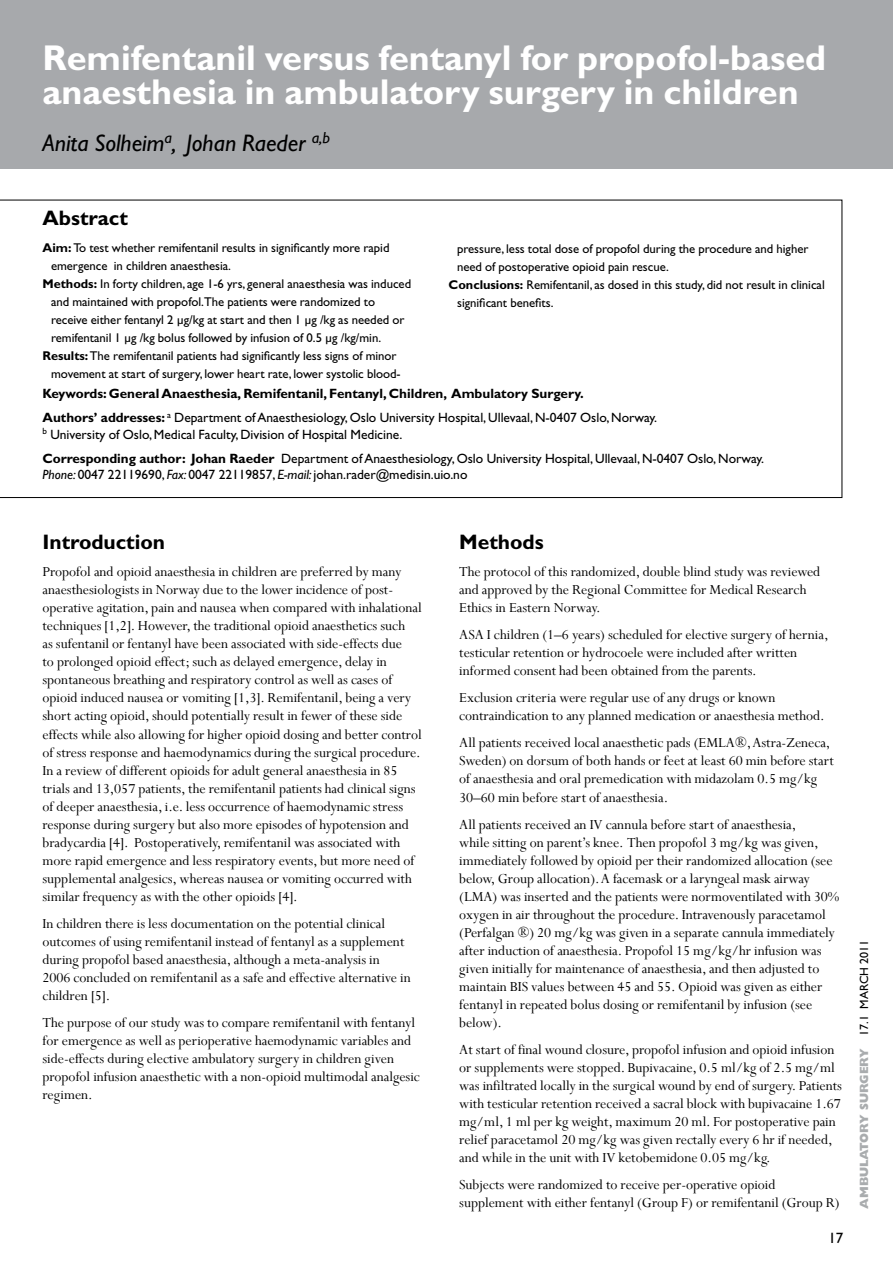
<style>
.page{position:relative;width:893px;height:1263px;background:#fff}
.page>*{position:absolute;margin:0;border:0;box-sizing:border-box;transform-origin:0 0}
.t1{font:700 36px/34.5px "Gill Sans";color:#fff}
.t2{font:italic 24px "Gill Sans";color:#000}
.t3{font:700 21px "Gill Sans";color:#000}
.t4{font:15.3px/18px "Perpetua";color:#000}
.t5{font:15px "Gill Sans";color:#000}
.t6{font:13.5px/24px "Gill Sans";color:#000}
.t7{font:700 13.5px/24px "Gill Sans";color:#000}
.t8{font:12.75px "Gill Sans";color:#000}
.t9{font:800 12px "Gill Sans";color:#a9acae}
.s1{font-weight:700}
.s2{font-weight:400}
.s3{font-style:italic}
.s4{font-weight:400;color:#000}
</style>
<div class="page">
<div style="left:0;top:0;width:893px;height:169px;background:#a7a9ac"></div>
<h1 class="t1" style="left:43px;top:40px;width:785px">Remifentanil versus fentanyl for propofol-based anaesthesia in ambulatory surgery in children</h1>
<h2 class="t2" style="left:43px;top:129px;width:289px">Anita Solheim<sup>a</sup>, Johan Raeder <sup>a,b</sup></h2>
<h3 class="t3" style="left:43px;top:206px;width:87px">Abstract</h3>
<p class="t8" style="left:43px;top:241px;width:348px"><span class="s1">Aim:</span> To test whether remifentanil results in significantly more rapid</p>
<p class="t8" style="left:51px;top:259px;width:182px">emergence in children anaesthesia.</p>
<p class="t8" style="left:43px;top:277px;width:370px"><span class="s1">Methods:</span> In forty children, age 1-6 yrs, general anaesthesia was induced</p>
<p class="t8" style="left:51px;top:295px;width:325px">and maintained with propofol.The patients were randomized to</p>
<p class="t8" style="left:51px;top:313px;width:355px">receive either fentanyl 2 µg/kg at start and then 1 µg /kg as needed or</p>
<p class="t8" style="left:51px;top:331px;width:332px">remifentanil 1 µg /kg bolus followed by infusion of 0.5 µg /kg/min.</p>
<p class="t8" style="left:43px;top:349px;width:356px"><span class="s1">Results:</span> The remifentanil patients had significantly less signs of minor</p>
<p class="t8" style="left:51px;top:367px;width:351px">movement at start of surgery, lower heart rate, lower systolic blood-</p>
<p class="t8" style="left:457px;top:241px;width:353px">pressure, less total dose of propofol during the procedure and higher</p>
<p class="t8" style="left:457px;top:259px;width:213px">need of postoperative opioid pain rescue.</p>
<p class="t8" style="left:449px;top:277px;width:378px"><span class="s1">Conclusions:</span> Remifentanil, as dosed in this study, did not result in clinical</p>
<p class="t8" style="left:457px;top:295px;width:98px">significant benefits.</p>
<p class="t7" style="left:43px;top:382px;width:616px">Keywords: General Anaesthesia, Remifentanil, Fentanyl, Children, Ambulatory Surgery.<br>Authors’ addresses: <sup>a</sup> <span class="s2">Department of Anaesthesiology, Oslo University Hospital, Ullevaal, N-0407 Oslo, Norway.</span></p>
<p class="t6" style="left:43px;top:422px;width:723px"><sup>b</sup> University of Oslo, Medical Faculty, Division of Hospital Medicine.<br><span class="s1">Corresponding author: Johan Raeder</span> Department of Anaesthesiology, Oslo University Hospital, Ullevaal, N-0407 Oslo, Norway.</p>
<p class="t6" style="left:43px;top:463px;width:426px"><span class="s3">Phone:</span> 0047 22119690, <span class="s3">Fax:</span> 0047 22119857, <span class="s3">E-mail:</span> johan.rader@medisin.uio.no</p>
<h3 class="t3" style="left:43px;top:530px;width:124px">Introduction</h3>
<p class="t4" style="left:43px;top:563px;width:381px">Propofol and opioid anaesthesia in children are preferred by many anaesthesiologists in Norway due to the lower incidence of post&shy;operative agitation, pain and nausea when compared with inhalational techniques [1,2]. However, the traditional opioid anaesthetics such<br>as sufentanil or fentanyl have been associated with side-effects due<br>to prolonged opioid effect; such as delayed emergence, delay in spontaneous breathing and respiratory control as well as cases of opioid induced nausea or vomiting [1,3]. Remifentanil, being a very short acting opioid, should potentially result in fewer of these side effects while also allowing for higher opioid dosing and better control of stress response and haemodynamics during the surgical procedure.<br>In a review of different opioids for adult general anaesthesia in 85 trials and 13,057 patients, the remifentanil patients had clinical signs of deeper anaesthesia, i.e. less occurrence of haemodynamic stress response during surgery but also more episodes of hypotension and bradycardia [4]. Postoperatively, remifentanil was associated with more rapid emergence and less respiratory events, but more need of supplemental analgesics, whereas nausea or vomiting occurred with similar frequency as with the other opioids [4].</p>
<p class="t4" style="left:43px;top:914px;width:370px">In children there is less documentation on the potential clinical outcomes of using remifentanil instead of fentanyl as a supplement during propofol based anaesthesia, although a meta-analysis in 2006 concluded on remifentanil as a safe and effective alternative in children [5].</p>
<p class="t4" style="left:43px;top:1013px;width:379px">The purpose of our study was to compare remifentanil with fentanyl for emergence as well as perioperative haemodynamic variables and side-effects during elective ambulatory surgery in children given propofol infusion anaesthetic with a non-opioid multimodal analgesic regimen.</p>
<h3 class="t3" style="left:459px;top:530px;width:86px">Methods</h3>
<p class="t4" style="left:459px;top:563px;width:363px">The protocol of this randomized, double blind study was reviewed and approved by the Regional Committee for Medical Research<br>Ethics in Eastern Norway.</p>
<p class="t4" style="left:459px;top:626px;width:371px">ASA I children (1–6 years) scheduled for elective surgery of hernia, testicular retention or hydrocoele were included after written informed consent had been obtained from the parents.</p>
<p class="t4" style="left:459px;top:689px;width:367px">Exclusion criteria were regular use of any drugs or known contraindication to any planned medication or anaesthesia method.</p>
<p class="t4" style="left:459px;top:734px;width:376px">All patients received local anaesthetic pads (EMLA®, Astra-Zeneca, Sweden) on dorsum of both hands or feet at least 60 min before start of anaesthesia and oral premedication with midazolam 0.5 mg/kg 30–60 min before start of anaesthesia.</p>
<p class="t4" style="left:459px;top:815px;width:382px">All patients received an IV cannula before start of anaesthesia,<br>while sitting on parent’s knee. Then propofol 3 mg/kg was given, immediately followed by opioid per their randomized allocation (see below, Group allocation). A facemask or a laryngeal mask airway (LMA) was inserted and the patients were normoventilated with 30% oxygen in air throughout the procedure. Intravenously paracetamol (Perfalgan ®) 20 mg/kg was given in a separate cannula immediately after induction of anaesthesia. Propofol 15 mg/kg/hr infusion was given initially for maintenance of anaesthesia, and then adjusted to maintain BIS values between 45 and 55. Opioid was given as either fentanyl in repeated bolus dosing or remifentanil by infusion (see below).</p>
<p class="t4" style="left:459px;top:1040px;width:384px">At start of final wound closure, propofol infusion and opioid infusion or supplements were stopped. Bupivacaine, 0.5 ml/kg of 2.5 mg/ml was infiltrated locally in the surgical wound by end of surgery. Patients with testicular retention received a sacral block with bupivacaine 1.67 mg/ml, 1 ml per kg weight, maximum 20 ml. For postoperative pain relief paracetamol 20 mg/kg was given rectally every 6 hr if needed, and while in the unit with IV ketobemidone 0.05 mg/kg.</p>
<p class="t4" style="left:459px;top:1175px;width:382px">Subjects were randomized to receive per-operative opioid supplement with either fentanyl (Group F) or remifentanil (Group R)</p>
<p class="t5" style="left:828px;top:1230px;width:16px">17</p>
<p class="t9" style="left:857px;top:1209px;width:271px;rotate:-90deg">AMBULATORY SURGERY <span class="s4">17.1 MARCH 2011</span></p>
</div>
